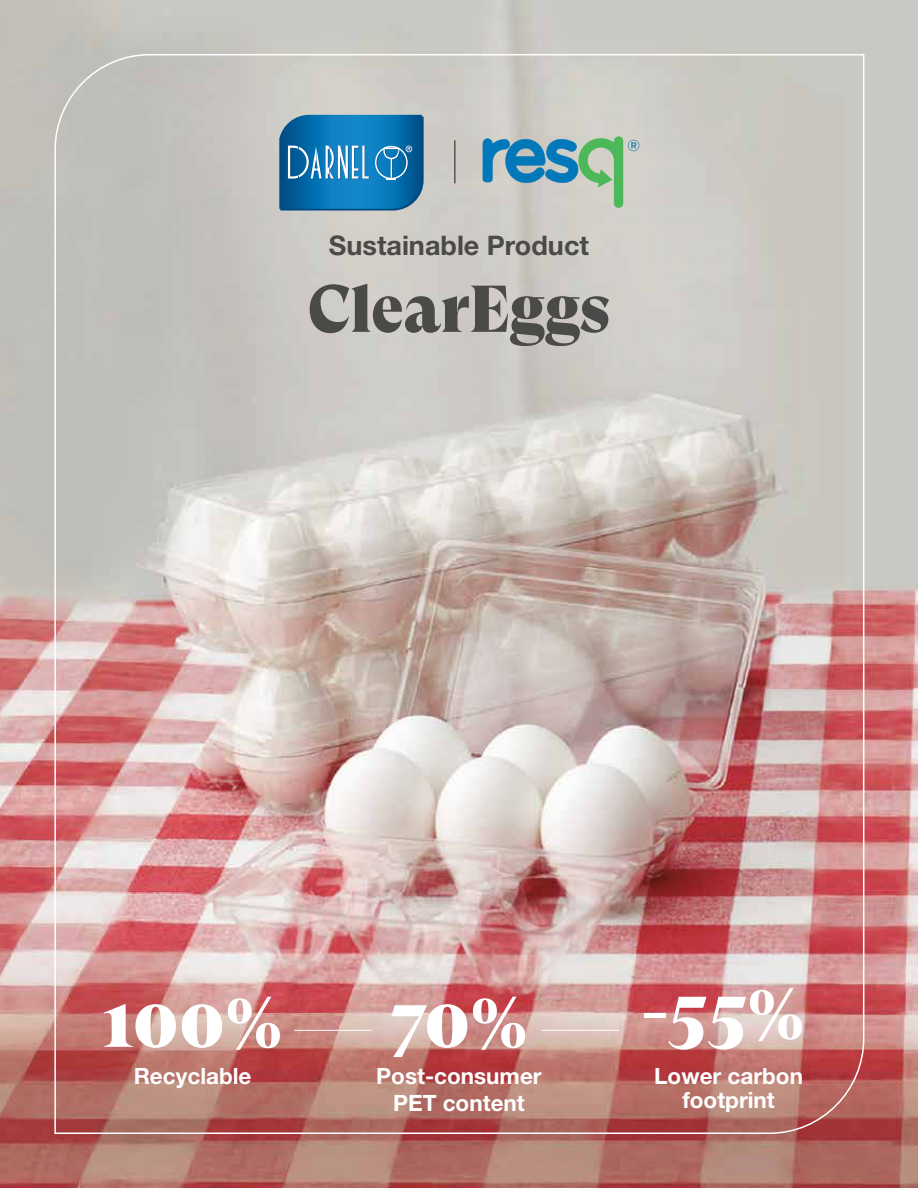
<style>
.page{position:relative;width:918px;height:1188px;background:#fff}
.page>*{position:absolute;margin:0;border:0;box-sizing:border-box;transform-origin:0 0}
.t1{font:73.5px "GT Super Display Super";letter-spacing:-.015em;color:#fff}
.t2{font:66px "GT Super Display Super";letter-spacing:-.01em;color:#4a4a49}
.t3{font:700 27px "Helvetica Neue LT Std";color:#4a4a49}
.t4{font:700 22.5px/24px "Helvetica Neue LT Std";color:#fff;text-align:center}
</style>
<div class="page">
<img style="left:0;top:0;width:918px;height:1188px">
<img style="left:54px;top:53px;width:811px;height:1082px">
<p class="t3" style="left:329px;top:229px;width:262px">Sustainable Product</p>
<h2 class="t2" style="left:308px;top:274px;width:303px">ClearEggs</h2>
<h1 class="t1" style="left:101px;top:982px;width:183px">100%</h1>
<h1 class="t1" style="left:390px;top:982px;width:140px">70%</h1>
<h1 class="t1" style="left:642px;top:974px;width:164px">-55%</h1>
<p class="t4" style="left:134px;top:1064px;width:119px">Recyclable</p>
<p class="t4" style="left:654px;top:1064px;width:150px">Lower carbon footprint</p>
<p class="t4" style="left:376px;top:1062px;width:167px;line-height:27px">Post-consumer<br>PET content</p>
</div>
